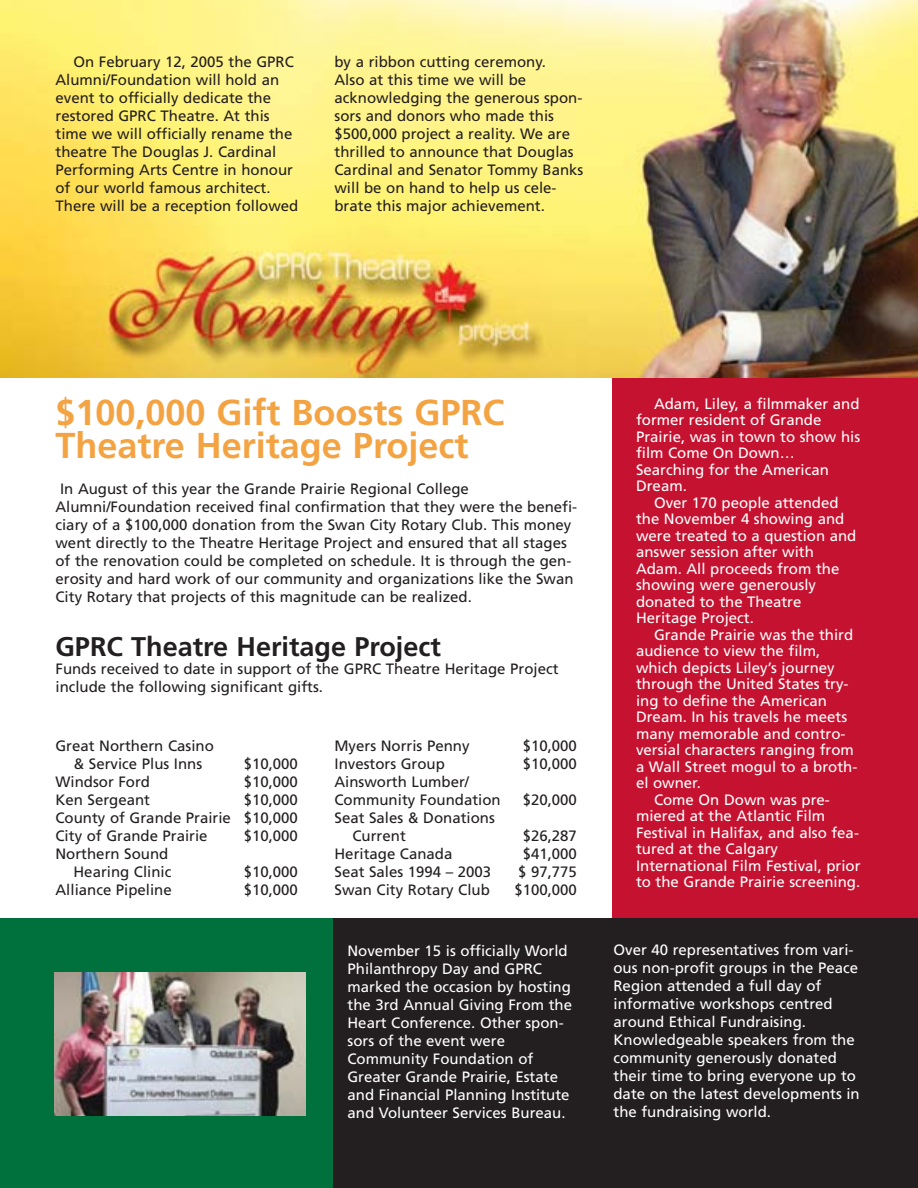
<style>
.page{position:relative;width:918px;height:1188px;background:#fff}
.page>*{position:absolute;margin:0;border:0;box-sizing:border-box;transform-origin:0 0}
.t1{font:700 36px/33px "Frutiger";color:#f4a342}
.t2{font:700 27px "Frutiger";color:#231f20}
.t3{font:15px/18px "Frutiger";color:#231f20}
.t4{font:15px/18px "Frutiger";color:#fff}
</style>
<div class="page">
<div style="left:333px;top:918px;width:585px;height:270px;background:#231f20"></div>
<img style="left:1px;top:0;width:917px;height:378px">
<div style="left:612px;top:378px;width:306px;height:540px;background:#c41230"></div>
<div style="left:0;top:918px;width:333px;height:270px;background:#00703c"></div>
<img style="left:54px;top:972px;width:252px;height:144px">
<p class="t3" style="left:56px;top:54px;width:244px;text-indent:18px">On February 12, 2005 the GPRC<br>Alumni/Foundation will hold an event to officially dedicate the restored GPRC Theatre. At this time we will officially rename the theatre The Douglas J. Cardinal<br>Performing Arts Centre in honour of our world famous architect.<br>There will be a reception followed</p>
<p class="t3" style="left:334px;top:54px;width:250px">by a ribbon cutting ceremony.<br>Also at this time we will be acknowledging the generous spon&shy;sors and donors who made this $500,000 project a reality. We are thrilled to announce that Douglas<br>Cardinal and Senator Tommy Banks will be on hand to help us cele&shy;brate this major achievement.</p>
<h1 class="t1" style="left:56px;top:398px;width:451px">$100,000 Gift Boosts GPRC<br>Theatre Heritage Project</h1>
<p class="t3" style="left:56px;top:480px;width:523px;text-indent:5px">In August of this year the Grande Prairie Regional College Alumni/Foundation received final confirmation that they were the benefi&shy;ciary of a $100,000 donation from the Swan City Rotary Club. This money went directly to the Theatre Heritage Project and ensured that all stages of the renovation could be completed on schedule. It is through the gen&shy;erosity and hard work of our community and organizations like the Swan City Rotary that projects of this magnitude can be realized.</p>
<h2 class="t2" style="left:56px;top:635px;width:387px">GPRC Theatre Heritage Project</h2>
<p class="t3" style="left:56px;top:660px;width:505px">Funds received to date in support of the GPRC Theatre Heritage Project include the following significant gifts.</p>
<p class="t3" style="left:56px;top:738px;width:160px;text-align:center">Great Northern Casino &amp; Service Plus Inns</p>
<p class="t3" style="left:244px;top:756px;width:56px">$10,000</p>
<p class="t3" style="left:56px;top:774px;width:96px">Windsor Ford</p>
<p class="t3" style="left:244px;top:774px;width:56px">$10,000</p>
<p class="t3" style="left:56px;top:792px;width:96px">Ken Sergeant</p>
<p class="t3" style="left:56px;top:792px;width:244px;text-align:justify;text-indent:188px">$10,000<br>County of Grande Prairie $10,000<br>City of Grande Prairie</p>
<p class="t3" style="left:244px;top:828px;width:56px">$10,000</p>
<p class="t3" style="left:56px;top:846px;width:117px;text-align:right">Northern Sound<br>Hearing Clinic</p>
<p class="t3" style="left:244px;top:864px;width:56px">$10,000</p>
<p class="t3" style="left:56px;top:882px;width:118px">Alliance Pipeline</p>
<p class="t3" style="left:244px;top:882px;width:56px">$10,000</p>
<p class="t3" style="left:334px;top:738px;width:137px">Myers Norris Penny</p>
<p class="t3" style="left:523px;top:738px;width:56px">$10,000</p>
<p class="t3" style="left:334px;top:756px;width:112px">Investors Group</p>
<p class="t3" style="left:523px;top:756px;width:56px">$10,000</p>
<p class="t3" style="left:334px;top:774px;width:168px">Ainsworth Lumber/<br>Community Foundation</p>
<p class="t3" style="left:523px;top:792px;width:56px">$20,000</p>
<p class="t3" style="left:353px;top:810px;width:144px;text-indent:-18px">Seat Sales &amp; Donations<br>Current</p>
<p class="t3" style="left:523px;top:828px;width:56px">$26,287</p>
<p class="t3" style="left:334px;top:846px;width:119px">Heritage Canada</p>
<p class="t3" style="left:523px;top:846px;width:56px">$41,000</p>
<p class="t3" style="left:334px;top:864px;width:158px">Seat Sales 1994 – 2003</p>
<p class="t3" style="left:518px;top:864px;width:60px">$ 97,775</p>
<p class="t3" style="left:334px;top:882px;width:157px">Swan City Rotary Club</p>
<p class="t3" style="left:514px;top:882px;width:64px">$100,000</p>
<p class="t4" style="left:636px;top:396px;width:226px;line-height:16.5px;text-indent:18px">Adam, Liley, a filmmaker and former resident of Grande<br>Prairie, was in town to show his film Come On Down…<br>Searching for the American<br>Dream.</p>
<p class="t4" style="left:636px;top:495px;width:222px;line-height:16.5px;text-indent:18px">Over 170 people attended the November 4 showing and were treated to a question and answer session after with<br>Adam. All proceeds from the showing were generously donated to the Theatre<br>Heritage Project.</p>
<p class="t4" style="left:654px;top:627px;width:201px">Grande Prairie was the third</p>
<p class="t4" style="left:636px;top:643px;width:186px">audience to view the film,</p>
<p class="t4" style="left:636px;top:660px;width:200px">which depicts Liley’s journey</p>
<p class="t4" style="left:636px;top:676px;width:214px">through the United States try-</p>
<p class="t4" style="left:636px;top:693px;width:192px">ing to define the American</p>
<p class="t4" style="left:636px;top:709px;width:213px">Dream. In his travels he meets</p>
<p class="t4" style="left:636px;top:726px;width:211px">many memorable and contro-</p>
<p class="t4" style="left:636px;top:742px;width:219px">versial characters ranging from</p>
<p class="t4" style="left:636px;top:759px;width:223px">a Wall Street mogul to a broth-</p>
<p class="t4" style="left:636px;top:775px;width:66px">el owner.</p>
<p class="t4" style="left:654px;top:792px;width:177px">Come On Down was pre-</p>
<p class="t4" style="left:636px;top:808px;width:191px">miered at the Atlantic Film</p>
<p class="t4" style="left:636px;top:825px;width:224px">Festival in Halifax, and also fea-</p>
<p class="t4" style="left:636px;top:841px;width:144px">tured at the Calgary</p>
<p class="t4" style="left:636px;top:858px;width:226px">International Film Festival, prior</p>
<p class="t4" style="left:636px;top:874px;width:226px">to the Grande Prairie screening.</p>
<p class="t4" style="left:348px;top:943px;width:226px">November 15 is officially World<br>Philanthropy Day and GPRC marked the occasion by hosting the 3rd Annual Giving From the<br>Heart Conference. Other spon&shy;sors of the event were<br>Community Foundation of<br>Greater Grande Prairie, Estate and Financial Planning Institute and Volunteer Services Bureau.</p>
<p class="t4" style="left:613px;top:942px;width:248px">Over 40 representatives from vari&shy;ous non-profit groups in the Peace<br>Region attended a full day of informative workshops centred around Ethical Fundraising.<br>Knowledgeable speakers from the community generously donated their time to bring everyone up to date on the latest developments in the fundraising world.</p>
</div>
